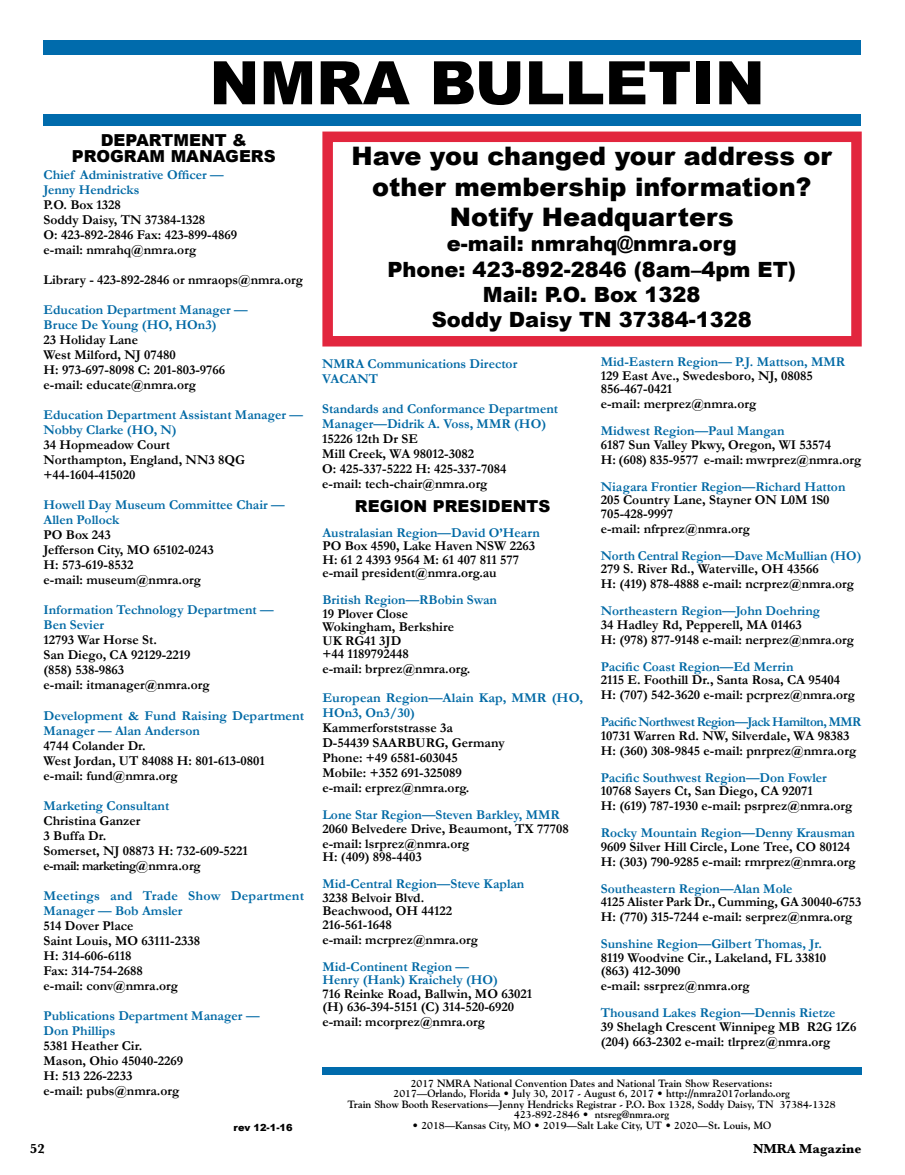
<style>
.page{position:relative;width:905px;height:1175px;background:#fff}
.page>*{position:absolute;margin:0;border:0;box-sizing:border-box;transform-origin:0 0}
.t1{font:900 60px "Arial";color:#000}
.t2{font:900 25.5px/30.6px "Arial";color:#000;text-align:center}
.t3{font:900 21px/25.2px "Arial";color:#000;text-align:center}
.t4{font:900 16.5px/16.5px "Arial";color:#000;text-align:center}
.t5{font:700 13.5px/15px "Garamond";color:#000}
.t6{font:700 13.5px/15px "Garamond";color:#0069a5}
.t7{font:700 13.5px "Garamond";letter-spacing:-.03em;color:#0069a5}
.t8{font:700 13.5px "Baskerville";color:#000}
.t9{font:700 10.5px/10.5px "Goudy";color:#000;text-align:center}
.t10{font:900 9.75px "Arial";color:#000}
</style>
<div class="page">
<div style="left:43px;top:40px;width:818px;height:86px;background:#006bac"></div>
<div style="left:0;top:55px;width:904px;height:58px;background:#fff"></div>
<div style="left:322px;top:1067px;width:539px;height:7px;background:#006bac"></div>
<div style="left:322px;top:131px;width:539px;height:215px;border:10px solid #e2263e"></div>
<h1 class="t1" style="left:209px;top:49px;width:557px">NMRA BULLETIN</h1>
<p class="t4" style="left:72px;top:131px;width:205px">DEPARTMENT &amp;<br>PROGRAM MANAGERS</p>
<p class="t6" style="left:44px;top:167px;width:182px">Chief Administrative Officer —<br>Jenny Hendricks</p>
<p class="t5" style="left:44px;top:197px;width:195px">P.O. Box 1328<br>Soddy Daisy, TN 37384-1328<br>O: 423-892-2846 Fax: 423-899-4869 e-mail: nmrahq@nmra.org</p>
<p class="t5" style="left:44px;top:272px;width:261px">Library - 423-892-2846 or nmraops@nmra.org</p>
<p class="t6" style="left:44px;top:302px;width:206px">Education Department Manager —<br>Bruce De Young (HO, HOn3)</p>
<p class="t5" style="left:44px;top:332px;width:183px">23 Holiday Lane<br>West Milford, NJ 07480<br>H: 973-697-8098 C: 201-803-9766 e-mail: educate@nmra.org</p>
<p class="t6" style="left:44px;top:407px;width:261px">Education Department Assistant Manager —<br>Nobby Clarke (HO, N)</p>
<p class="t5" style="left:44px;top:437px;width:203px">34 Hopmeadow Court<br>Northampton, England, NN3 8QG +44-1604-415020</p>
<p class="t6" style="left:44px;top:497px;width:243px">Howell Day Museum Committee Chair —<br>Allen Pollock</p>
<p class="t5" style="left:44px;top:527px;width:172px">PO Box 243<br>Jefferson City, MO 65102-0243<br>H: 573-619-8532<br>e-mail: museum@nmra.org</p>
<p class="t6" style="left:44px;top:602px;width:231px">Information Technology Department —<br>Ben Sevier</p>
<p class="t5" style="left:44px;top:632px;width:168px">12793 War Horse St.<br>San Diego, CA 92129-2219 (858) 538-9863<br>e-mail: itmanager@nmra.org</p>
<p class="t6" style="left:44px;top:707px;width:262px">Development &amp; Fund Raising Department<br>Manager — Alan Anderson</p>
<p class="t5" style="left:44px;top:737px;width:223px">4744 Colander Dr.<br>West Jordan, UT 84088 H: 801-613-0801 e-mail: fund@nmra.org</p>
<p class="t6" style="left:44px;top:797px;width:127px">Marketing Consultant</p>
<p class="t5" style="left:44px;top:812px;width:206px">Christina Ganzer<br>3 Buffa Dr.<br>Somerset, NJ 08873 H: 732-609-5221 e-mail: marketing@nmra.org</p>
<p class="t6" style="left:44px;top:887px;width:262px">Meetings and Trade Show Department<br>Manager — Bob Amsler</p>
<p class="t5" style="left:44px;top:917px;width:158px">514 Dover Place<br>Saint Louis, MO 63111-2338<br>H: 314-606-6118<br>Fax: 314-754-2688<br>e-mail: conv@nmra.org</p>
<p class="t6" style="left:44px;top:1007px;width:217px">Publications Department Manager —<br>Don Phillips</p>
<p class="t5" style="left:44px;top:1037px;width:141px">5381 Heather Cir.<br>Mason, Ohio 45040-2269<br>H: 513 226-2233<br>e-mail: pubs@nmra.org</p>
<p class="t10" style="left:234px;top:1122px;width:60px">rev 12-1-16</p>
<h2 class="t2" style="left:351px;top:141px;width:482px">Have you changed your address or other membership information?<br>Notify Headquarters</h2>
<h3 class="t3" style="left:387px;top:231px;width:410px">e-mail: nmrahq@nmra.org<br>Phone: 423-892-2846 (8am–4pm ET)<br>Mail: P.O. Box 1328<br>Soddy Daisy TN 37384-1328</h3>
<p class="t6" style="left:322px;top:356px;width:197px">NMRA Communications Director<br>VACANT</p>
<p class="t6" style="left:322px;top:401px;width:237px">Standards and Conformance Department<br>Manager—Didrik A. Voss, MMR (HO)</p>
<p class="t5" style="left:322px;top:431px;width:186px">15226 12th Dr SE<br>Mill Creek, WA 98012-3082<br>O: 425-337-5222 H: 425-337-7084 e-mail: tech-chair@nmra.org</p>
<p class="t4" style="left:355px;top:497px;width:197px">REGION PRESIDENTS</p>
<p class="t6" style="left:322px;top:525px;width:219px">Australasian Region—David O’Hearn</p>
<p class="t5" style="left:322px;top:539px;width:214px;line-height:13.5px">PO Box 4590, Lake Haven NSW 2263<br>H: 61 2 4393 9564 M: 61 407 811 577 e-mail president@nmra.org.au</p>
<p class="t6" style="left:322px;top:592px;width:176px">British Region—RBobin Swan</p>
<p class="t5" style="left:322px;top:606px;width:133px;line-height:13.5px">19 Plover Close<br>Wokingham, Berkshire<br>UK RG41 3JD<br>+44 1189792448</p>
<p class="t5" style="left:322px;top:661px;width:149px">e-mail: brprez@nmra.org.</p>
<p class="t6" style="left:322px;top:690px;width:262px">European Region—Alain Kap, MMR (HO,<br>HOn3, On3/30)</p>
<p class="t5" style="left:322px;top:720px;width:184px">Kammerforststrasse 3a<br>D-54439 SAARBURG, Germany<br>Phone: +49 6581-603045<br>Mobile: +352 691-325089<br>e-mail: erprez@nmra.org.</p>
<p class="t6" style="left:322px;top:807px;width:239px">Lone Star Region—Steven Barkley, MMR</p>
<p class="t5" style="left:322px;top:820px;width:248px">2060 Belvedere Drive, Beaumont, TX 77708 e-mail: lsrprez@nmra.org</p>
<p class="t5" style="left:322px;top:849px;width:101px">H: (409) 898-4403</p>
<p class="t6" style="left:322px;top:876px;width:203px">Mid-Central Region—Steve Kaplan</p>
<p class="t5" style="left:322px;top:890px;width:131px;line-height:13.5px">3238 Belvoir Blvd.<br>Beachwood, OH 44122<br>216-561-1648</p>
<p class="t5" style="left:322px;top:931px;width:157px">e-mail: mcrprez@nmra.org</p>
<p class="t6" style="left:322px;top:959px;width:177px;line-height:13.5px">Mid-Continent Region —<br>Henry (Hank) Kraichely (HO)</p>
<p class="t5" style="left:322px;top:986px;width:211px;line-height:13.5px">716 Reinke Road, Ballwin, MO 63021 (H) 636-394-5151 (C) 314-520-6920</p>
<p class="t5" style="left:322px;top:1014px;width:164px">e-mail: mcorprez@nmra.org</p>
<p class="t6" style="left:600px;top:354px;width:246px">Mid-Eastern Region— P.J. Mattson, MMR</p>
<p class="t5" style="left:600px;top:368px;width:213px;line-height:13.5px">129 East Ave., Swedesboro, NJ, 08085<br>856-467-0421</p>
<p class="t5" style="left:600px;top:396px;width:157px">e-mail: merprez@nmra.org</p>
<p class="t6" style="left:600px;top:423px;width:185px">Midwest Region—Paul Mangan</p>
<p class="t5" style="left:600px;top:437px;width:262px">6187 Sun Valley Pkwy, Oregon, WI 53574<br>H: (608) 835-9577 e-mail: mwrprez@nmra.org</p>
<p class="t6" style="left:600px;top:479px;width:246px">Niagara Frontier Region—Richard Hatton</p>
<p class="t5" style="left:600px;top:493px;width:230px;line-height:13.5px">205 Country Lane, Stayner ON L0M 1S0<br>705-428-9997</p>
<p class="t5" style="left:600px;top:521px;width:151px">e-mail: nfrprez@nmra.org</p>
<p class="t6" style="left:600px;top:548px;width:262px">North Central Region—Dave McMullian (HO)</p>
<p class="t5" style="left:600px;top:561px;width:255px">279 S. River Rd., Waterville, OH 43566<br>H: (419) 878-4888 e-mail: ncrprez@nmra.org</p>
<p class="t6" style="left:600px;top:603px;width:221px">Northeastern Region—John Doehring</p>
<p class="t5" style="left:600px;top:617px;width:255px">34 Hadley Rd, Pepperell, MA 01463<br>H: (978) 877-9148 e-mail: nerprez@nmra.org</p>
<p class="t6" style="left:600px;top:659px;width:194px">Pacific Coast Region—Ed Merrin</p>
<p class="t5" style="left:600px;top:672px;width:256px">2115 E. Foothill Dr., Santa Rosa, CA 95404<br>H: (707) 542-3620 e-mail: pcrprez@nmra.org</p>
<p class="t7" style="left:600px;top:714px;width:262px">Pacific Northwest Region—Jack Hamilton, MMR</p>
<p class="t5" style="left:600px;top:728px;width:257px">10731 Warren Rd. NW, Silverdale, WA 98383<br>H: (360) 308-9845 e-mail: pnrprez@nmra.org</p>
<p class="t6" style="left:600px;top:770px;width:227px">Pacific Southwest Region—Don Fowler</p>
<p class="t5" style="left:600px;top:783px;width:253px">10768 Sayers Ct, San Diego, CA 92071<br>H: (619) 787-1930 e-mail: psrprez@nmra.org</p>
<p class="t6" style="left:600px;top:825px;width:256px">Rocky Mountain Region—Denny Krausman</p>
<p class="t5" style="left:600px;top:839px;width:256px">9609 Silver Hill Circle, Lone Tree, CO 80124<br>H: (303) 790-9285 e-mail: rmrprez@nmra.org</p>
<p class="t6" style="left:600px;top:881px;width:193px">Southeastern Region—Alan Mole</p>
<p class="t5" style="left:600px;top:894px;width:262px">4125 Alister Park Dr., Cumming, GA 30040-6753<br>H: (770) 315-7244 e-mail: serprez@nmra.org</p>
<p class="t6" style="left:600px;top:936px;width:223px">Sunshine Region—Gilbert Thomas, Jr.</p>
<p class="t5" style="left:600px;top:950px;width:227px;line-height:13.5px">8119 Woodvine Cir., Lakeland, FL 33810 (863) 412-3090</p>
<p class="t5" style="left:600px;top:978px;width:151px">e-mail: ssrprez@nmra.org</p>
<p class="t6" style="left:600px;top:1005px;width:236px">Thousand Lakes Region—Dennis Rietze</p>
<p class="t5" style="left:600px;top:1019px;width:257px">39 Shelagh Crescent Winnipeg MB R2G 1Z6 (204) 663-2302 e-mail: tlrprez@nmra.org</p>
<p class="t9" style="left:347px;top:1077px;width:489px">2017 NMRA National Convention Dates and National Train Show Reservations:<br>2017—Orlando, Florida • July 30, 2017 - August 6, 2017 • http://nmra2017orlando.org<br>Train Show Booth Reservations—Jenny Hendricks Registrar - P.O. Box 1328, Soddy Daisy, TN 37384-1328<br>423-892-2846 • ntsreg@nmra.org</p>
<p class="t9" style="left:412px;top:1119px;width:360px">• 2018—Kansas City, MO • 2019—Salt Lake City, UT • 2020—St. Louis, MO</p>
<p class="t8" style="left:30px;top:1139px;width:16px">52</p>
<p class="t8" style="left:753px;top:1139px;width:110px">NMRA Magazine</p>
</div>
